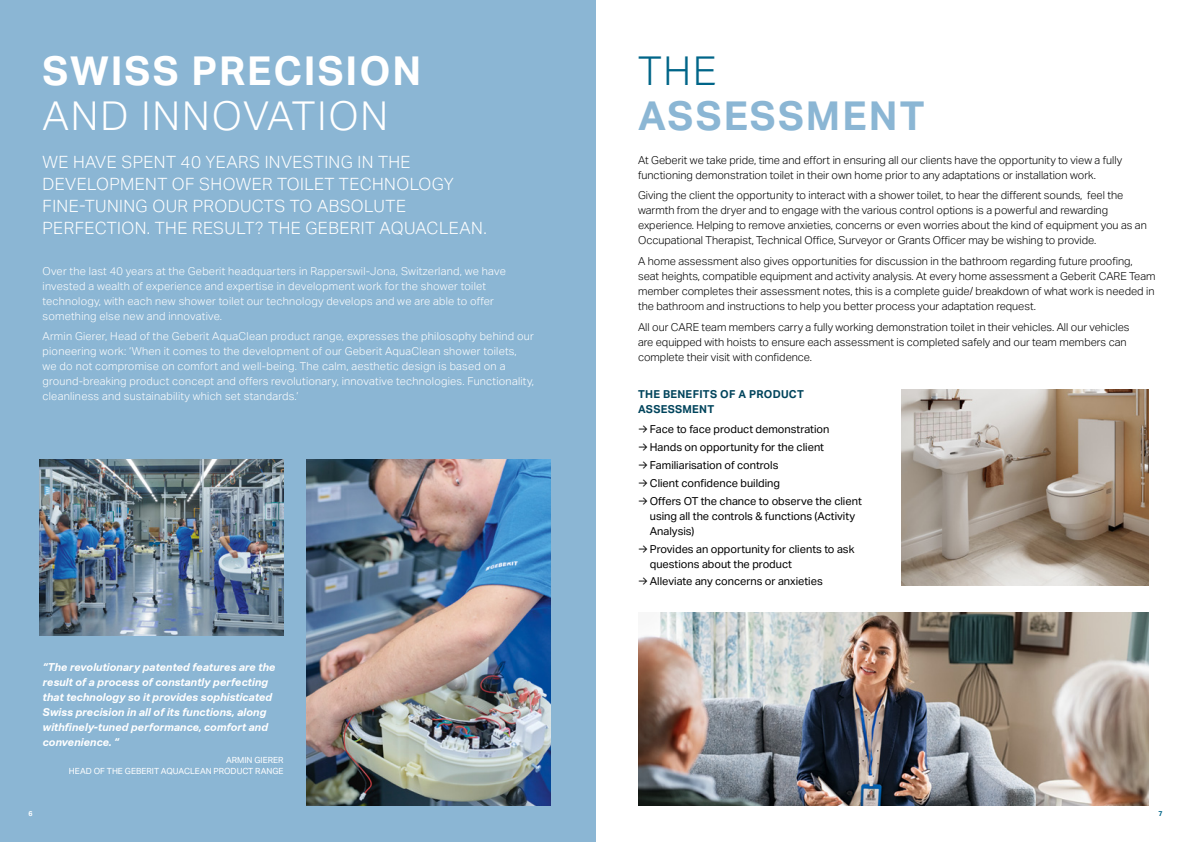
<style>
.page{position:relative;width:1191px;height:842px;background:#fff}
.page>*{position:absolute;margin:0;border:0;box-sizing:border-box;transform-origin:0 0}
.t1{font:700 40px "Aktiv Grotesk Geberit";letter-spacing:.05em;color:#fff}
.t2{font:300 40px "Aktiv Grotesk Geberit";letter-spacing:.05em;color:#fff}
.t3{font:700 40px "Aktiv Grotesk Geberit";letter-spacing:.05em;color:#8bb6d4}
.t4{font:300 40px "Aktiv Grotesk Geberit";color:#006588}
.t5{font:300 17px/22px "Aktiv Grotesk Geberit";letter-spacing:.025em;color:#fff}
.t6{font:300 11px/15px "Aktiv Grotesk Geberit";color:#000}
.t7{font:300 11px/15px "Aktiv Grotesk Geberit";letter-spacing:.02em;color:#fff}
.t8{font:11px/15px "Aktiv Grotesk Geberit";color:#000}
.t9{font:italic 700 11px/15px "Aktiv Grotesk Geberit";color:#fff}
.t10{font:700 11px/15px "Aktiv Grotesk Geberit";letter-spacing:.025em;color:#00445c}
.t11{font:8.5px/11px "Aktiv Grotesk Geberit";color:#fff;text-align:right}
.t12{font:700 7px "Aktiv Grotesk Geberit";color:#fff}
.t13{font:700 7px "Aktiv Grotesk Geberit";color:#006588}
</style>
<div class="page">
<div style="left:0;top:0;width:595px;height:842px;background:#8bb6d4"></div>
<img style="left:638px;top:612px;width:510px;height:193px">
<img style="left:901px;top:390px;width:247px;height:195px">
<img style="left:306px;top:459px;width:244px;height:346px">
<img style="left:40px;top:459px;width:243px;height:176px">
<h1 class="t1" style="left:43px;top:46px;width:380px">SWISS PRECISION</h1>
<h1 class="t2" style="left:43px;top:93px;width:347px">AND INNOVATION</h1>
<h2 class="t5" style="left:43px;top:151px;width:446px">WE HAVE SPENT 40 YEARS INVESTING IN THE DEVELOPMENT OF SHOWER TOILET TECHNOLOGY FINE-TUNING OUR PRODUCTS TO ABSOLUTE PERFECTION. THE RESULT? THE GEBERIT AQUACLEAN.</h2>
<p class="t7" style="left:43px;top:264px;width:465px">Over the last 40 years at the Geberit headquarters in Rapperswil-Jona, Switzerland, we have invested a wealth of experience and expertise in development work for the shower toilet technology, with each new shower toilet our technology develops and we are able to offer something else new and innovative.</p>
<p class="t7" style="left:43px;top:328px;width:493px">Armin Gierer, Head of the Geberit AquaClean product range, expresses the philosophy behind our pioneering work: ‘When it comes to the development of our Geberit AquaClean shower toilets,<br>we do not compromise on comfort and well-being. The calm, aesthetic design is based on a ground-breaking product concept and offers revolutionary, innovative technologies. Functionality, cleanliness and sustainability which set standards.’</p>
<p class="t9" style="left:43px;top:660px;width:234px">“The revolutionary patented features are the result of a process of constantly perfecting that technology so it provides sophisticated Swiss precision in all of its functions, along withfinely-tuned performance, comfort and convenience. “</p>
<p class="t11" style="left:69px;top:754px;width:216px">ARMIN GIERER<br>HEAD OF THE GEBERIT AQUACLEAN PRODUCT RANGE</p>
<h1 class="t4" style="left:638px;top:48px;width:80px">THE</h1>
<h1 class="t3" style="left:638px;top:91px;width:288px">ASSESSMENT</h1>
<p class="t6" style="left:638px;top:152px;width:486px">At Geberit we take pride, time and effort in ensuring all our clients have the opportunity to view a fully functioning demonstration toilet in their own home prior to any adaptations or installation work.</p>
<p class="t6" style="left:638px;top:188px;width:510px">Giving the client the opportunity to interact with a shower toilet, to hear the different sounds, feel the warmth from the dryer and to engage with the various control options is a powerful and rewarding experience. Helping to remove anxieties, concerns or even worries about the kind of equipment you as an Occupational Therapist, Technical Office, Surveyor or Grants Officer may be wishing to provide.</p>
<p class="t6" style="left:638px;top:254px;width:519px">A home assessment also gives opportunities for discussion in the bathroom regarding future proofing, seat heights, compatible equipment and activity analysis. At every home assessment a Geberit CARE Team member completes their assessment notes, this is a complete guide/ breakdown of what work is needed in the bathroom and instructions to help you better process your adaptation request.</p>
<p class="t6" style="left:638px;top:319px;width:493px">All our CARE team members carry a fully working demonstration toilet in their vehicles. All our vehicles are equipped with hoists to ensure each assessment is completed safely and our team members can complete their visit with confidence.</p>
<p class="t10" style="left:638px;top:386px;width:167px">THE BENEFITS OF A PRODUCT<br>ASSESSMENT</p>
<p class="t8" style="left:638px;top:422px;width:193px">→ Face to face product demonstration</p>
<p class="t8" style="left:638px;top:440px;width:187px">→ Hands on opportunity for the client</p>
<p class="t8" style="left:638px;top:458px;width:142px">→ Familiarisation of controls</p>
<p class="t8" style="left:638px;top:475px;width:143px">→ Client confidence building</p>
<p class="t8" style="left:650px;top:493px;width:213px;text-indent:-12px">→ Offers OT the chance to observe the client using all the controls &amp; functions (Activity<br>Analysis)</p>
<p class="t8" style="left:650px;top:541px;width:206px;text-indent:-12px">→ Provides an opportunity for clients to ask questions about the product</p>
<p class="t8" style="left:638px;top:574px;width:186px">→ Alleviate any concerns or anxieties</p>
<p class="t12" style="left:28px;top:809px;width:6px">6</p>
<p class="t13" style="left:1158px;top:809px;width:6px">7</p>
</div>
